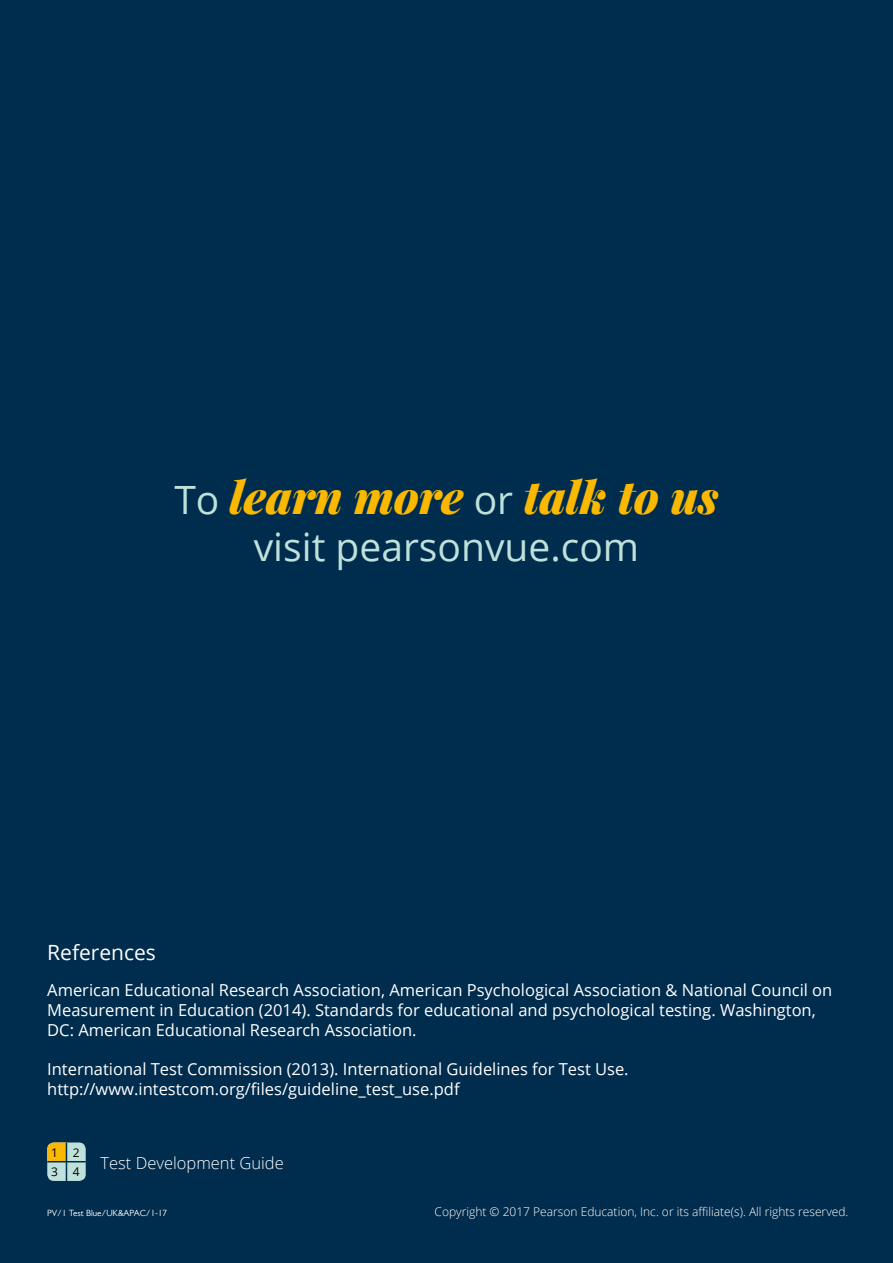
<style>
.page{position:relative;width:893px;height:1263px;background:#002c4d}
.page>*{position:absolute;margin:0;border:0;box-sizing:border-box;transform-origin:0 0}
.t1{font:italic 900 45px "Playfair Display";color:#fbb800}
.t2{font:39px "Open Sans";color:#bfe1db}
.t3{font:21px "Open Sans";color:#fff}
.t4{font:16.5px/19.8px "Open Sans";color:#fff}
.t5{font:300 16.5px "Open Sans";color:#fff}
.t6{font:300 12px "Open Sans";color:#fff}
.t7{font:12px/18.9px "Open Sans";color:#000}
.t8{font:9px "Gill Sans MT Pro";color:#fff}
.s1{font-family:"Open Sans";font-weight:400;font-style:normal;font-size:39px;color:#bfe1db}
</style>
<div class="page">
<div style="left:47px;top:1142px;width:39px;height:39px;background:#bfe1db;border-radius:7px"></div>
<svg style="left:47px;top:1142px;width:19px;height:19px"></svg>
<hr style="left:66px;top:1142px;width:1px;height:39px;background:#002c4d">
<hr style="left:47px;top:1161px;width:39px;height:1px;background:#002c4d">
<h1 class="t1" style="left:174px;top:466px;width:546px"><span class="s1">To</span> learn more <span class="s1">or</span> talk to us</h1>
<h2 class="t2" style="left:254px;top:520px;width:387px">visit pearsonvue.com</h2>
<p class="t3" style="left:47px;top:938px;width:110px">References</p>
<p class="t4" style="left:47px;top:980px;width:787px">American Educational Research Association, American Psychological Association &amp; National Council on<br>Measurement in Education (2014). Standards for educational and psychological testing. Washington,<br>DC: American Educational Research Association.</p>
<p class="t4" style="left:47px;top:1059px;width:583px">International Test Commission (2013). International Guidelines for Test Use. http://www.intestcom.org/files/guideline_test_use.pdf</p>
<p class="t7" style="left:51px;top:1143px;width:30px">1 2<br>3 4</p>
<p class="t8" style="left:47px;top:1207px;width:121px">PV/1 Test Blue/UK&amp;APAC/1-17</p>
<p class="t6" style="left:435px;top:1203px;width:415px">Copyright © 2017 Pearson Education, Inc. or its affiliate(s). All rights reserved.</p>
<p class="t5" style="left:101px;top:1151px;width:185px">Test Development Guide</p>
</div>
